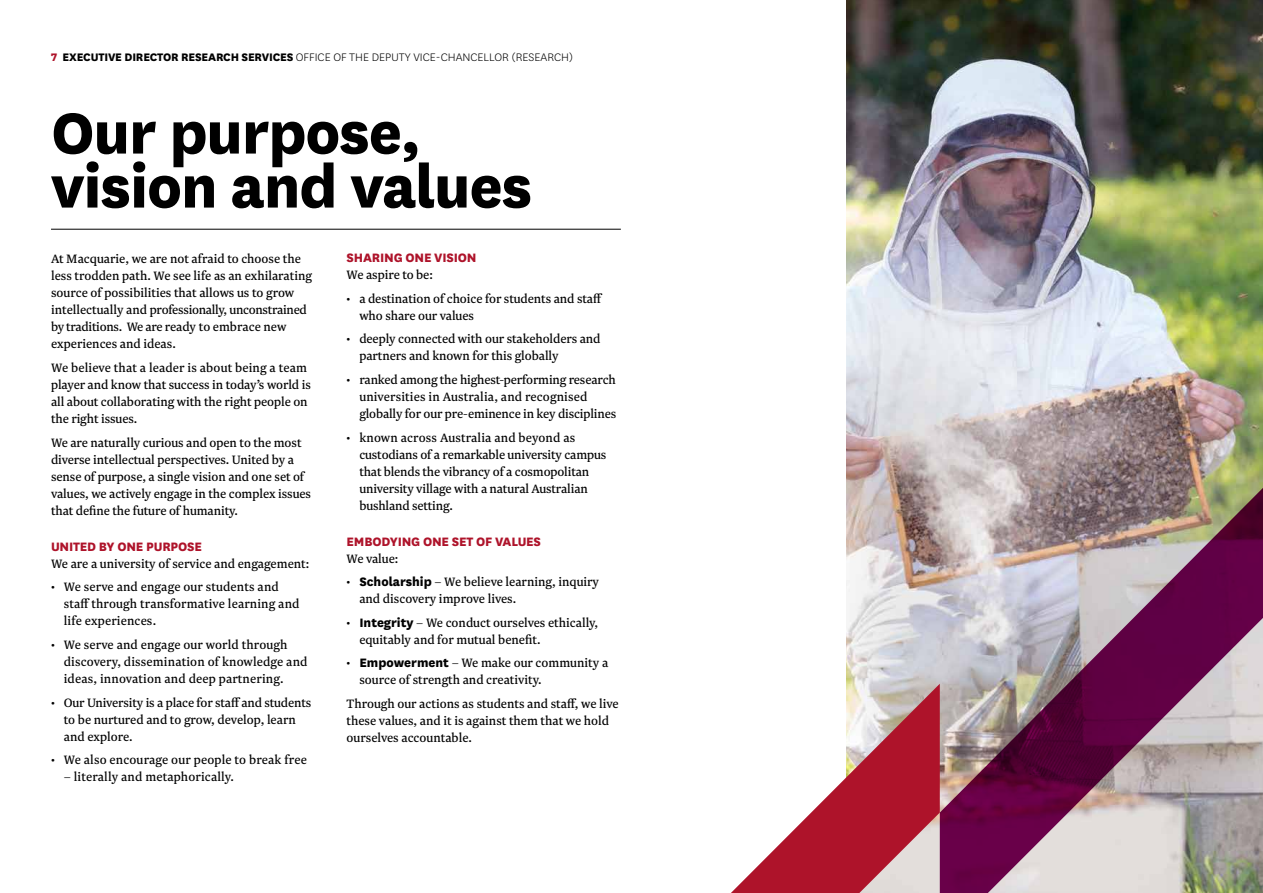
<style>
.page{position:relative;width:1263px;height:893px;background:#fff}
.page>*{position:absolute;margin:0;border:0;box-sizing:border-box;transform-origin:0 0}
.t1{font:800 67.5px/54px "National";letter-spacing:-.015em;color:#000}
.t2{font:14.25px/17.1px "Newzald";letter-spacing:-.005em;color:#000}
.t3{font:800 14.25px "National";letter-spacing:-.015em;color:#ae132a}
.t4{font:300 12.75px "National";color:#000}
.s1{font-weight:800;color:#ae132a}
.s2{font-weight:800}
.s3{font-family:"National";font-weight:800}
</style>
<div class="page">
<hr style="left:51px;top:229px;width:570px;height:1px;background:#000">
<img style="left:846px;top:0;width:417px;height:684px">
<img style="left:940px;top:466px;width:323px;height:427px">
<svg style="left:731px;top:684px;width:209px;height:209px"></svg>
<p class="t4" style="left:51px;top:49px;width:524px"><span class="s1">7</span> <span class="s2">EXECUTIVE DIRECTOR RESEARCH SERVICES</span> OFFICE OF THE DEPUTY VICE-CHANCELLOR (RESEARCH)</p>
<h1 class="t1" style="left:51px;top:101px;width:483px">Our purpose, vision and values</h1>
<p class="t2" style="left:51px;top:250px;width:263px">At Macquarie, we are not afraid to choose the less trodden path. We see life as an exhilarating source of possibilities that allows us to grow intellectually and professionally, unconstrained by traditions. We are ready to embrace new experiences and ideas.</p>
<p class="t2" style="left:51px;top:359px;width:261px">We believe that a leader is about being a team player and know that success in today’s world is all about collaborating with the right people on the right issues.</p>
<p class="t2" style="left:51px;top:433px;width:262px">We are naturally curious and open to the most diverse intellectual perspectives. United by a sense of purpose, a single vision and one set of values, we actively engage in the complex issues that define the future of humanity.</p>
<p class="t3" style="left:51px;top:536px;width:152px">UNITED BY ONE PURPOSE</p>
<p class="t2" style="left:51px;top:555px;width:260px">We are a university of service and engagement:</p>
<p class="t2" style="left:64px;top:578px;width:237px;text-indent:-13px">• We serve and engage our students and staff through transformative learning and life experiences.</p>
<p class="t2" style="left:64px;top:636px;width:245px;text-indent:-13px">• We serve and engage our world through discovery, dissemination of knowledge and ideas, innovation and deep partnering.</p>
<p class="t2" style="left:64px;top:693px;width:249px;text-indent:-13px">• Our University is a place for staff and students to be nurtured and to grow, develop, learn and explore.</p>
<p class="t2" style="left:51px;top:751px;width:257px">• We also encourage our people to break free</p>
<p class="t2" style="left:64px;top:768px;width:172px">– literally and metaphorically.</p>
<p class="t3" style="left:347px;top:247px;width:132px">SHARING ONE VISION</p>
<p class="t2" style="left:347px;top:266px;width:88px">We aspire to be:</p>
<p class="t2" style="left:359px;top:290px;width:244px;text-indent:-13px">• a destination of choice for students and staff who share our values</p>
<p class="t2" style="left:359px;top:330px;width:243px;text-indent:-13px">• deeply connected with our stakeholders and partners and known for this globally</p>
<p class="t2" style="left:359px;top:371px;width:258px;text-indent:-13px">• ranked among the highest-performing research universities in Australia, and recognised globally for our pre-eminence in key disciplines</p>
<p class="t2" style="left:359px;top:428px;width:249px;text-indent:-13px">• known across Australia and beyond as custodians of a remarkable university campus that blends the vibrancy of a cosmopolitan university village with a natural Australian bushland setting.</p>
<p class="t3" style="left:347px;top:531px;width:196px">EMBODYING ONE SET OF VALUES</p>
<p class="t2" style="left:347px;top:550px;width:53px">We value:</p>
<p class="t2" style="left:359px;top:573px;width:241px;text-indent:-13px">• <span class="s3">Scholarship</span> – We believe learning, inquiry and discovery improve lives.</p>
<p class="t2" style="left:359px;top:614px;width:240px;text-indent:-13px">• <span class="s3">Integrity</span> – We conduct ourselves ethically, equitably and for mutual benefit.</p>
<p class="t2" style="left:359px;top:654px;width:250px;text-indent:-13px">• <span class="s3">Empowerment</span> – We make our community a source of strength and creativity.</p>
<p class="t2" style="left:347px;top:695px;width:274px">Through our actions as students and staff, we live these values, and it is against them that we hold ourselves accountable.</p>
</div>
